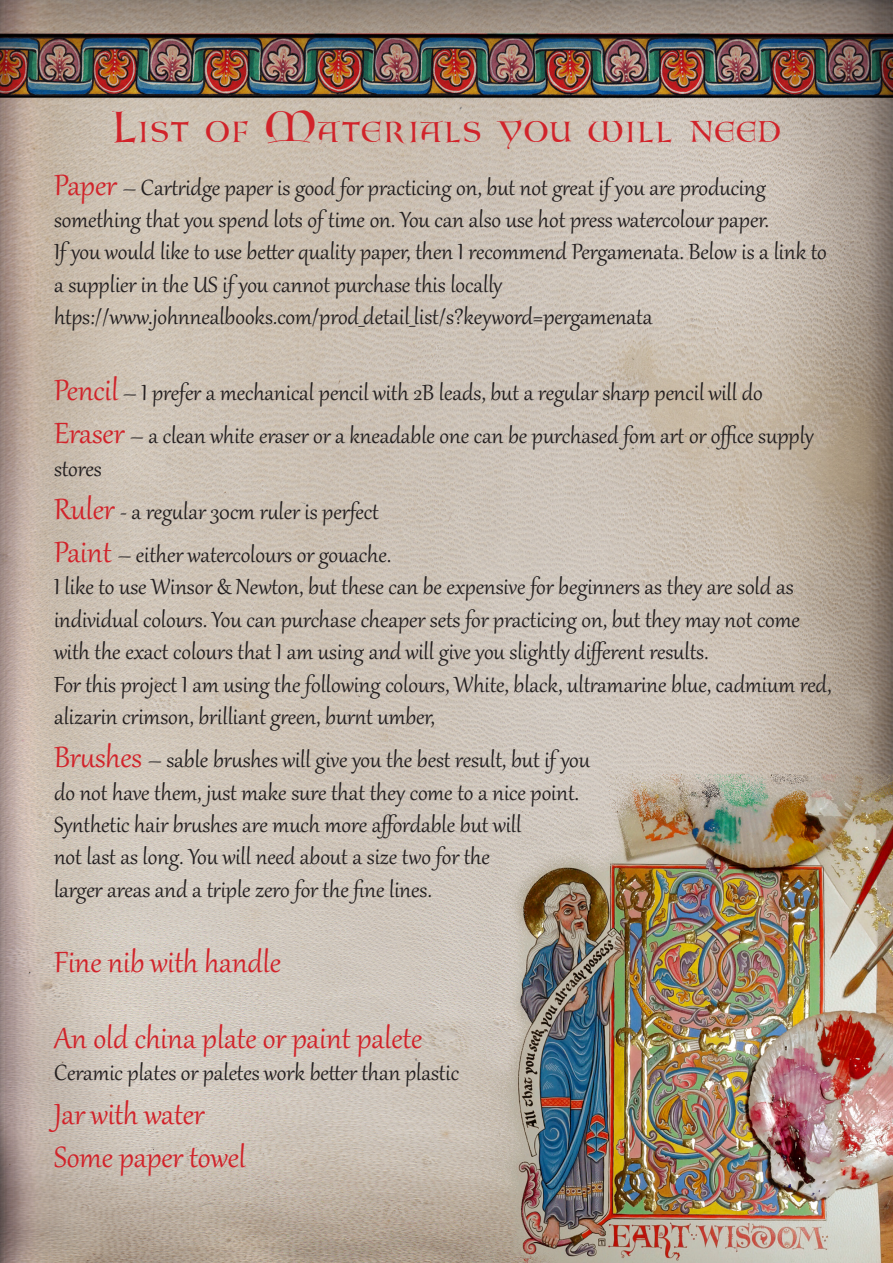
<style>
.page{position:relative;width:893px;height:1263px;background:#fff}
.page>*{position:absolute;margin:0;border:0;box-sizing:border-box;transform-origin:0 0}
.t1{font:45px "Lombardic";color:#d1232a}
.t2{font:36px "Gabriola";color:#d1232a}
.t3{font:27px/32.4px "Gabriola";color:#231f20}
.s1{font-size:36px;color:#d1232a}
</style>
<div class="page">
<img style="left:0;top:0;width:893px;height:1263px">
<p class="t1" style="left:111px;top:106px;width:672px">List of Materials you will need</p>
<p class="t3" style="left:54px;top:169px;width:716px"><span class="s1">Paper</span> – Cartridge paper is good for practicing on, but not great if you are producing something that you spend lots of time on. You can also use hot press watercolour paper.</p>
<p class="t3" style="left:54px;top:234px;width:774px">If you would like to use better quality paper, then I recommend Pergamenata. Below is a link to a supplier in the US if you cannot purchase this locally</p>
<p class="t3" style="left:54px;top:299px;width:600px">htps://www.johnnealbooks.com/prod_detail_list/s?keyword=pergamenata</p>
<p class="t3" style="left:54px;top:374px;width:710px"><span class="s1">Pencil</span> – I prefer a mechanical pencil with 2B leads, but a regular sharp pencil will do</p>
<p class="t3" style="left:54px;top:418px;width:761px"><span class="s1">Eraser</span> – a clean white eraser or a kneadable one can be purchased fom art or office supply stores</p>
<p class="t3" style="left:54px;top:493px;width:326px"><span class="s1">Ruler</span> - a regular 30cm ruler is perfect</p>
<p class="t3" style="left:54px;top:536px;width:339px"><span class="s1">Paint</span> – either watercolours or gouache.</p>
<p class="t3" style="left:54px;top:569px;width:747px">I like to use Winsor &amp; Newton, but these can be expensive for beginners as they are sold as individual colours. You can purchase cheaper sets for practicing on, but they may not come with the exact colours that I am using and will give you slightly different results.</p>
<p class="t3" style="left:54px;top:666px;width:779px">For this project I am using the following colours, White, black, ultramarine blue, cadmium red, alizarin crimson, brilliant green, burnt umber,</p>
<p class="t3" style="left:54px;top:742px;width:538px"><span class="s1">Brushes</span> – sable brushes will give you the best result, but if you</p>
<p class="t3" style="left:54px;top:774px;width:526px">do not have them, just make sure that they come to a nice point.</p>
<p class="t3" style="left:54px;top:806px;width:469px">Synthetic hair brushes are much more affordable but will</p>
<p class="t3" style="left:54px;top:839px;width:437px">not last as long. You will need about a size two for the</p>
<p class="t3" style="left:54px;top:871px;width:379px">larger areas and a triple zero for the fine lines.</p>
<p class="t2" style="left:54px;top:939px;width:228px">Fine nib with handle</p>
<p class="t2" style="left:54px;top:1014px;width:370px">An old china plate or paint palete</p>
<p class="t3" style="left:54px;top:1055px;width:406px">Ceramic plates or paletes work better than plastic</p>
<p class="t2" style="left:54px;top:1090px;width:152px">Jar with water</p>
<p class="t2" style="left:54px;top:1133px;width:193px">Some paper towel</p>
</div>
